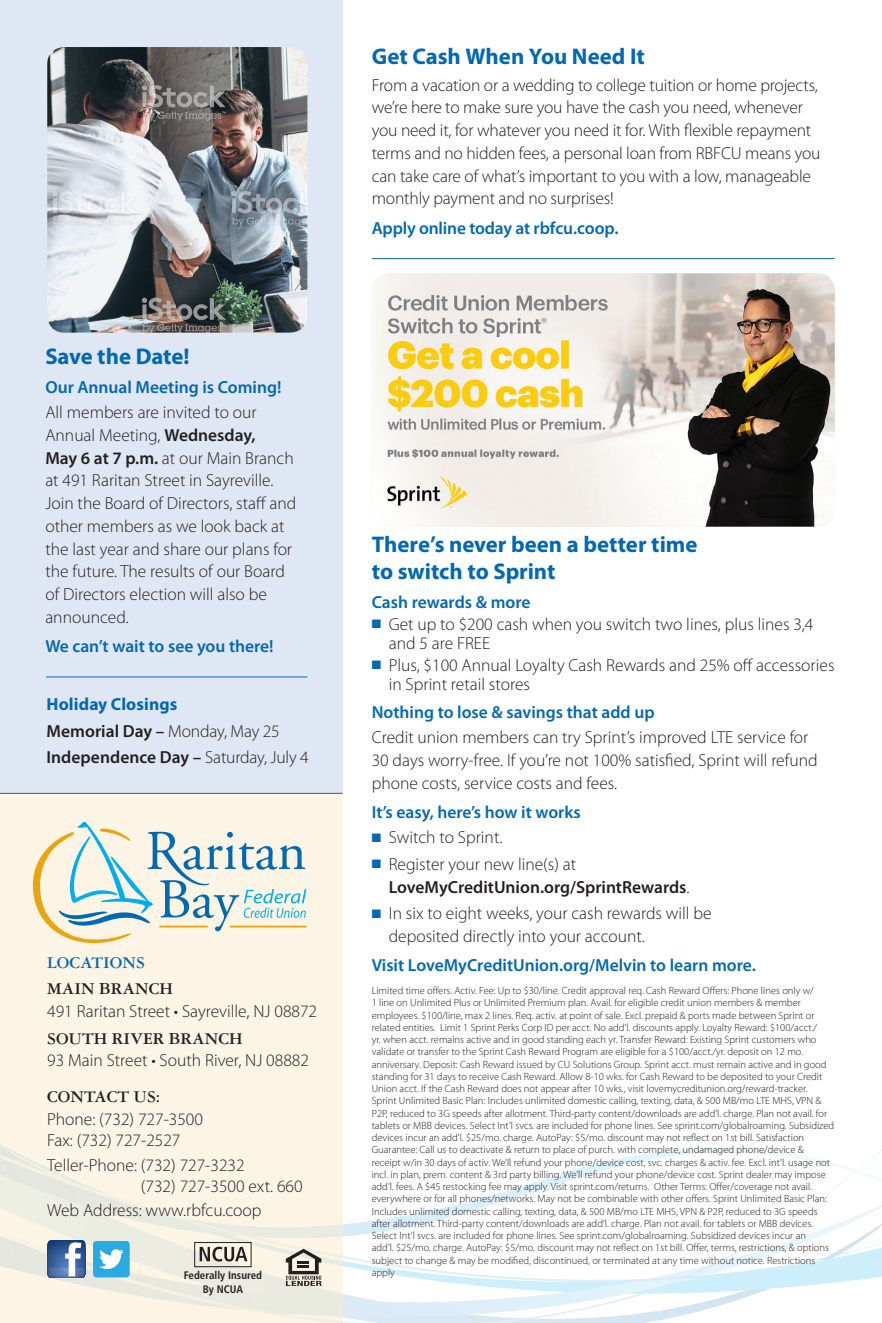
<style>
.page{position:relative;width:882px;height:1323px;background:#fff}
.page>*{position:absolute;margin:0;border:0;box-sizing:border-box;transform-origin:0 0}
.header-raritan{font:700 22.75px/26.2px "Myriad Pro";color:#0168b3}
.body_copy-raritan{font:300 17.5px/22.8px "Myriad Pro";color:#231f20}
.subhead-raritan{font:600 17.5px "Myriad Pro";color:#0168b3}
.bullets-raritan{font:300 17.5px/19.2px "Myriad Pro";color:#231f20}
.body_copy-raritan-2{font:600 17.5px/22.8px "Myriad Pro";color:#231f20}
.header-raritan-2{font:700 17.5px "Myriad Pro";letter-spacing:.005em;color:#0168b3}
.body_copy-raritan-3{font:700 17.5px "Garamond Three";color:#231f20}
.body_copy-raritan-4{font:700 17.5px "Garamond Three";color:#0168b3}
.t1{font:700 condensed 10.85px/13.7px "Frutiger";color:#231f20;text-align:center}
.disclaimer-raritan{font:300 10.5px/12.2px "Myriad Pro";color:#231f20}
.s1{font-weight:600}
.s2{font-weight:300}
.s3{font-family:"Garamond Three";font-weight:700}
.s4{color:#0168b3}
</style>
<div class="page">
<div style="left:0;top:0;width:343px;height:793px;background:#e0e7f4"></div>
<svg style="left:343px;top:1148px;width:539px;height:175px"></svg>
<svg style="left:0;top:794px;width:343px;height:529px;background:#f9f2e4"></svg>
<svg style="left:31px;top:821px;width:275px;height:122px;background:#d9e1d9"></svg>
<svg style="left:200px;top:1247px;width:47px;height:15px"></svg>
<div style="left:194px;top:1242px;width:58px;height:25px;border:1px solid #231f20"></div>
<svg style="left:286px;top:1249px;width:36px;height:37px"></svg>
<svg style="left:48px;top:1240px;width:37px;height:38px"></svg>
<svg style="left:93px;top:1241px;width:37px;height:36px"></svg>
<hr style="left:0;top:793px;width:343px;height:1px;background:#0168b3">
<hr style="left:372px;top:258px;width:463px;height:1px;background:#0168b3">
<img style="left:47px;top:47px;width:260px;height:286px">
<img style="left:372px;top:273px;width:463px;height:254px">
<hr style="left:46px;top:677px;width:261px;height:1px;background:#0168b3">
<p class="header-raritan" style="left:45px;top:343px;width:146px">Save the Date!</p>
<p class="subhead-raritan" style="left:45px;top:376px;width:238px">Our Annual Meeting is Coming!</p>
<p class="body_copy-raritan" style="left:45px;top:401px;width:253px">All members are invited to our<br>Annual Meeting, <span class="s1">Wednesday,<br>May 6 at 7 p.m.</span> at our Main Branch at 491 Raritan Street in Sayreville.<br>Join the Board of Directors, staff and other members as we look back at the last year and share our plans for the future. The results of our Board of Directors election will also be announced.</p>
<p class="subhead-raritan" style="left:45px;top:635px;width:230px">We can’t wait to see you there!</p>
<p class="header-raritan-2" style="left:47px;top:694px;width:132px">Holiday Closings</p>
<p class="body_copy-raritan-2" style="left:47px;top:719px;width:235px">Memorial Day – <span class="s2">Monday, May 25</span></p>
<p class="body_copy-raritan-2" style="left:47px;top:745px;width:264px">Independence Day – <span class="s2">Saturday, July 4</span></p>
<p class="body_copy-raritan-4" style="left:47px;top:953px;width:99px">LOCATIONS</p>
<p class="body_copy-raritan" style="left:47px;top:977px;width:271px"><span class="s3">MAIN BRANCH<br></span>491 Raritan Street • Sayreville, NJ 08872</p>
<p class="body_copy-raritan" style="left:47px;top:1027px;width:263px"><span class="s3">SOUTH RIVER BRANCH<br></span>93 Main Street • South River, NJ 08882</p>
<p class="body_copy-raritan-3" style="left:47px;top:1087px;width:115px">CONTACT US:</p>
<p class="body_copy-raritan" style="left:47px;top:1109px;width:157px;line-height:21px">Phone: (732) 727-3500<br>Fax: (732) 727-2527</p>
<p class="body_copy-raritan" style="left:141px;top:1155px;width:163px;line-height:21px;text-indent:-94px">Teller-Phone: (732) 727-3232<br>(732) 727-3500 ext. 660</p>
<p class="body_copy-raritan" style="left:47px;top:1199px;width:216px">Web Address: www.rbfcu.coop</p>
<p class="t1" style="left:184px;top:1269px;width:80px">Federally Insured<br>By NCUA</p>
<p class="header-raritan" style="left:372px;top:44px;width:275px">Get Cash When You Need It</p>
<p class="body_copy-raritan" style="left:372px;top:74px;width:450px">From a vacation or a wedding to college tuition or home projects, we’re here to make sure you have the cash you need, whenever you need it, for whatever you need it for. With flexible repayment terms and no hidden fees, a personal loan from RBFCU means you can take care of what’s important to you with a low, manageable monthly payment and no surprises!</p>
<p class="subhead-raritan" style="left:372px;top:217px;width:248px">Apply online today at rbfcu.coop.</p>
<p class="header-raritan" style="left:372px;top:532px;width:327px">There’s never been a better time to switch to Sprint</p>
<p class="subhead-raritan" style="left:372px;top:591px;width:160px">Cash rewards &amp; more</p>
<p class="bullets-raritan" style="left:389px;top:615px;width:426px;text-indent:-17px"><span class="s4">■</span> Get up to $200 cash when you switch two lines, plus lines 3,4 and 5 are FREE</p>
<p class="bullets-raritan" style="left:389px;top:656px;width:447px;text-indent:-17px"><span class="s4">■</span> Plus, $100 Annual Loyalty Cash Rewards and 25% off accessories in Sprint retail stores</p>
<p class="subhead-raritan" style="left:372px;top:701px;width:284px">Nothing to lose &amp; savings that add up</p>
<p class="body_copy-raritan" style="left:372px;top:726px;width:447px">Credit union members can try Sprint’s improved LTE service for<br>30 days worry-free. If you’re not 100% satisfied, Sprint will refund phone costs, service costs and fees.</p>
<p class="subhead-raritan" style="left:372px;top:801px;width:210px">It’s easy, here’s how it works</p>
<p class="body_copy-raritan" style="left:372px;top:827px;width:132px"><span class="s4">■</span> Switch to Sprint.</p>
<p class="body_copy-raritan-2" style="left:389px;top:852px;width:302px;text-indent:-17px"><span class="s4">■</span> <span class="s2">Register your new line(s) at<br></span>LoveMyCreditUnion.org/SprintRewards<span class="s2">.</span></p>
<p class="body_copy-raritan" style="left:389px;top:902px;width:324px;text-indent:-17px"><span class="s4">■</span> In six to eight weeks, your cash rewards will be deposited directly into your account.</p>
<p class="subhead-raritan" style="left:372px;top:954px;width:386px">Visit LoveMyCreditUnion.org/Melvin to learn more.</p>
<p class="disclaimer-raritan" style="left:372px;top:985px;width:464px">Limited time offers. Activ. Fee: Up to $30/line. Credit approval req. Cash Reward Offers: Phone lines only w/<br>1 line on Unlimited Plus or Unlimited Premium plan. Avail. for eligible credit union members &amp; member employees. $100/line, max 2 lines. Req. activ. at point of sale. Excl. prepaid &amp; ports made between Sprint or related entities. Limit 1 Sprint Perks Corp ID per acct. No add’l. discounts apply. Loyalty Reward: $100/acct./<br>yr. when acct. remains active and in good standing each yr. Transfer Reward: Existing Sprint customers who validate or transfer to the Sprint Cash Reward Program are eligible for a $100/acct./yr. deposit on 12 mo. anniversary. Deposit: Cash Reward issued by CU Solutions Group. Sprint acct. must remain active and in good standing for 31 days to receive Cash Reward. Allow 8-10 wks. for Cash Reward to be deposited to your Credit Union acct. If the Cash Reward does not appear after 10 wks., visit lovemycreditunion.org/reward-tracker.<br>Sprint Unlimited Basic Plan: Includes unlimited domestic calling, texting, data, &amp; 500 MB/mo LTE MHS, VPN &amp; P2P, reduced to 3G speeds after allotment. Third-party content/downloads are add’l. charge. Plan not avail. for tablets or MBB devices. Select Int’l svcs. are included for phone lines. See sprint.com/globalroaming. Subsidized devices incur an add’l. $25/mo. charge. AutoPay: $5/mo. discount may not reflect on 1st bill. Satisfaction Guarantee: Call us to deactivate &amp; return to place of purch. with complete, undamaged phone/device &amp; receipt w/in 30 days of activ. We’ll refund your phone/device cost, svc. charges &amp; activ. fee. Excl. int’l. usage not incl. in plan, prem. content &amp; 3rd party billing. We’ll refund your phone/device cost. Sprint dealer may impose add’l. fees. A $45 restocking fee may apply. Visit sprint.com/returns. Other Terms: Offer/coverage not avail. everywhere or for all phones/networks. May not be combinable with other offers. Sprint Unlimited Basic Plan:<br>Includes unlimited domestic calling, texting, data, &amp; 500 MB/mo LTE MHS, VPN &amp; P2P, reduced to 3G speeds after allotment. Third-party content/downloads are add’l. charge. Plan not avail. for tablets or MBB devices.<br>Select Int’l svcs. are included for phone lines. See sprint.com/globalroaming. Subsidized devices incur an<br>add’l. $25/mo. charge. AutoPay: $5/mo. discount may not reflect on 1st bill. Offer, terms, restrictions, &amp; options subject to change &amp; may be modified, discontinued, or terminated at any time without notice. Restrictions apply</p>
</div>
